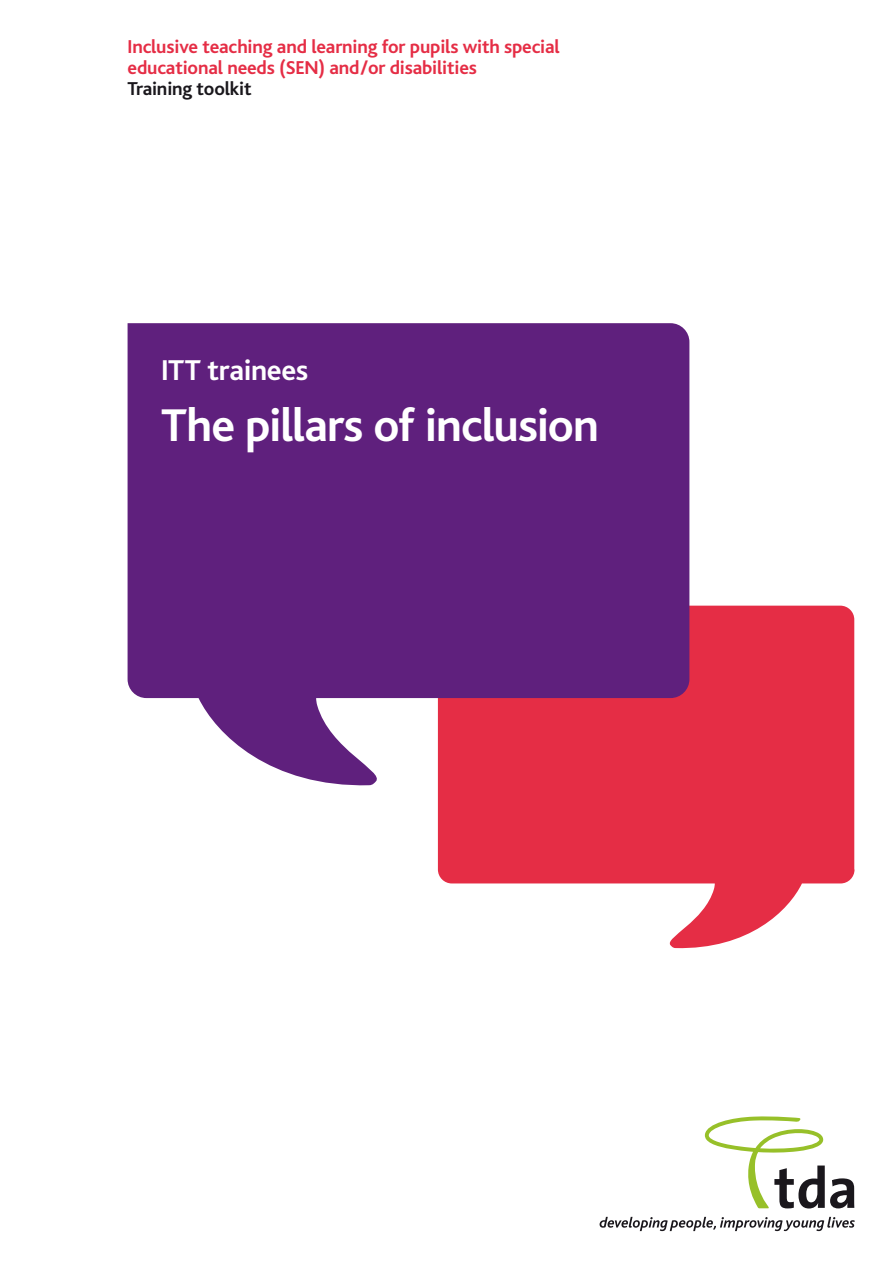
<style>
.page{position:relative;width:893px;height:1263px;background:#fff}
.page>*{position:absolute;margin:0;border:0;box-sizing:border-box;transform-origin:0 0}
.t1{font:700 48px "Bliss";letter-spacing:-.025em;color:#fff}
.t2{font:700 30px "Bliss";letter-spacing:-.01em;color:#fff}
.t3{font:700 19.5px/21px "Bliss";letter-spacing:-.01em;color:#e52d45}
.t4{font:700 19.5px "Bliss";letter-spacing:-.01em;color:#1a171c}
</style>
<div class="page">
<svg style="left:705px;top:1116px;width:149px;height:92px"></svg>
<svg style="left:600px;top:1217px;width:255px;height:14px"></svg>
<svg style="left:438px;top:606px;width:416px;height:342px;fill:#e52d45"></svg>
<svg style="left:128px;top:323px;width:561px;height:464px;background:#763181"></svg>
<p class="t3" style="left:128px;top:37px;width:434px">Inclusive teaching and learning for pupils with special educational needs (SEN) and/or disabilities</p>
<p class="t4" style="left:128px;top:79px;width:125px">Training toolkit</p>
<h2 class="t2" style="left:161px;top:355px;width:149px">ITT trainees</h2>
<h1 class="t1" style="left:161px;top:400px;width:439px">The pillars of inclusion</h1>
</div>
